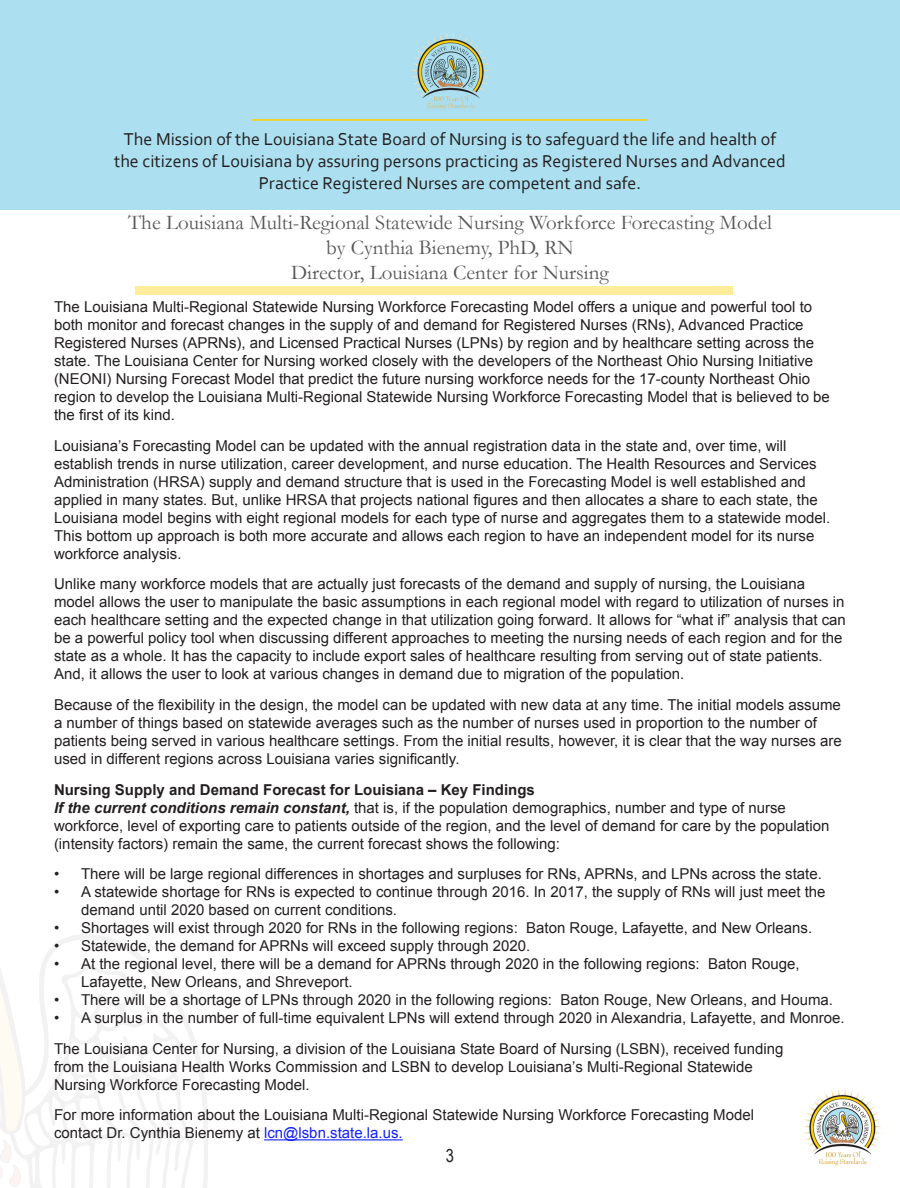
<style>
.page{position:relative;width:900px;height:1188px;background:#fff}
.page>*{position:absolute;margin:0;border:0;box-sizing:border-box;transform-origin:0 0}
.t1{font:21px/25.2px "Garamond";color:#57585a;text-align:center}
.t2{font:18px/21.6px "Corbel";color:#231f20;text-align:center}
.t3{font:18px "Arial Narrow";color:#231f20}
.t4{font:15px/18px "Arial";color:#231f20}
.t5{font:700 15px "Arial";color:#231f20}
.s1{font-weight:700;font-style:italic}
.s2{color:#12f}
</style>
<div class="page">
<svg style="left:127px;top:946px;width:81px;height:242px"></svg>
<svg style="left:0;top:935px;width:127px;height:253px"></svg>
<div style="left:0;top:0;width:900px;height:210px;background:#ace0f0"></div>
<hr style="left:252px;top:119px;width:396px;height:2px;background:#ffd204">
<img style="left:412px;top:33px;width:77px;height:76px">
<img style="left:803px;top:1088px;width:79px;height:78px">
<div style="left:135px;top:286px;width:597px;height:8px;background:#ffed9b"></div>
<hr style="left:264px;top:1139px;width:139px;height:1px;background:#12f">
<p class="t2" style="left:114px;top:128px;width:673px">The Mission of the Louisiana State Board of Nursing is to safeguard the life and health of the citizens of Louisiana by assuring persons practicing as Registered Nurses and Advanced<br>Practice Registered Nurses are competent and safe.</p>
<p class="t1" style="left:128px;top:209px;width:645px">The Louisiana Multi-Regional Statewide Nursing Workforce Forecasting Model by Cynthia Bienemy, PhD, RN<br>Director, Louisiana Center for Nursing</p>
<p class="t4" style="left:54px;top:298px;width:777px">The Louisiana Multi-Regional Statewide Nursing Workforce Forecasting Model offers a unique and powerful tool to both monitor and forecast changes in the supply of and demand for Registered Nurses (RNs), Advanced Practice Registered Nurses (APRNs), and Licensed Practical Nurses (LPNs) by region and by healthcare setting across the state. The Louisiana Center for Nursing worked closely with the developers of the Northeast Ohio Nursing Initiative (NEONI) Nursing Forecast Model that predict the future nursing workforce needs for the 17-county Northeast Ohio region to develop the Louisiana Multi-Regional Statewide Nursing Workforce Forecasting Model that is believed to be the first of its kind.</p>
<p class="t4" style="left:54px;top:437px;width:778px">Louisiana’s Forecasting Model can be updated with the annual registration data in the state and, over time, will establish trends in nurse utilization, career development, and nurse education. The Health Resources and Services Administration (HRSA) supply and demand structure that is used in the Forecasting Model is well established and applied in many states. But, unlike HRSA that projects national figures and then allocates a share to each state, the Louisiana model begins with eight regional models for each type of nurse and aggregates them to a statewide model.<br>This bottom up approach is both more accurate and allows each region to have an independent model for its nurse workforce analysis.</p>
<p class="t4" style="left:54px;top:575px;width:793px">Unlike many workforce models that are actually just forecasts of the demand and supply of nursing, the Louisiana model allows the user to manipulate the basic assumptions in each regional model with regard to utilization of nurses in each healthcare setting and the expected change in that utilization going forward. It allows for “what if” analysis that can be a powerful policy tool when discussing different approaches to meeting the nursing needs of each region and for the state as a whole. It has the capacity to include export sales of healthcare resulting from serving out of state patients.<br>And, it allows the user to look at various changes in demand due to migration of the population.</p>
<p class="t4" style="left:54px;top:696px;width:789px">Because of the flexibility in the design, the model can be updated with new data at any time. The initial models assume a number of things based on statewide averages such as the number of nurses used in proportion to the number of patients being served in various healthcare settings. From the initial results, however, it is clear that the way nurses are used in different regions across Louisiana varies significantly.</p>
<p class="t5" style="left:54px;top:779px;width:482px">Nursing Supply and Demand Forecast for Louisiana – Key Findings</p>
<p class="t4" style="left:54px;top:798px;width:777px"><span class="s1">If the current conditions remain constant,</span> that is, if the population demographics, number and type of nurse workforce, level of exporting care to patients outside of the region, and the level of demand for care by the population (intensity factors) remain the same, the current forecast shows the following:</p>
<p class="t4" style="left:54px;top:865px;width:769px">• There will be large regional differences in shortages and surpluses for RNs, APRNs, and LPNs across the state.</p>
<p class="t4" style="left:81px;top:883px;width:746px;text-indent:-27px">• A statewide shortage for RNs is expected to continue through 2016. In 2017, the supply of RNs will just meet the demand until 2020 based on current conditions.</p>
<p class="t4" style="left:54px;top:919px;width:760px">• Shortages will exist through 2020 for RNs in the following regions: Baton Rouge, Lafayette, and New Orleans.</p>
<p class="t4" style="left:54px;top:937px;width:478px">• Statewide, the demand for APRNs will exceed supply through 2020.</p>
<p class="t4" style="left:81px;top:955px;width:720px;text-indent:-27px">• At the regional level, there will be a demand for APRNs through 2020 in the following regions: Baton Rouge,<br>Lafayette, New Orleans, and Shreveport.</p>
<p class="t4" style="left:54px;top:991px;width:781px">• There will be a shortage of LPNs through 2020 in the following regions: Baton Rouge, New Orleans, and Houma.</p>
<p class="t4" style="left:54px;top:1009px;width:792px">• A surplus in the number of full-time equivalent LPNs will extend through 2020 in Alexandria, Lafayette, and Monroe.</p>
<p class="t4" style="left:54px;top:1040px;width:731px">The Louisiana Center for Nursing, a division of the Louisiana State Board of Nursing (LSBN), received funding from the Louisiana Health Works Commission and LSBN to develop Louisiana’s Multi-Regional Statewide<br>Nursing Workforce Forecasting Model.</p>
<p class="t4" style="left:54px;top:1106px;width:702px">For more information about the Louisiana Multi-Regional Statewide Nursing Workforce Forecasting Model contact Dr. Cynthia Bienemy at <span class="s2">lcn@lsbn.state.la.us.</span></p>
<p class="t3" style="left:446px;top:1142px;width:10px">3</p>
</div>
